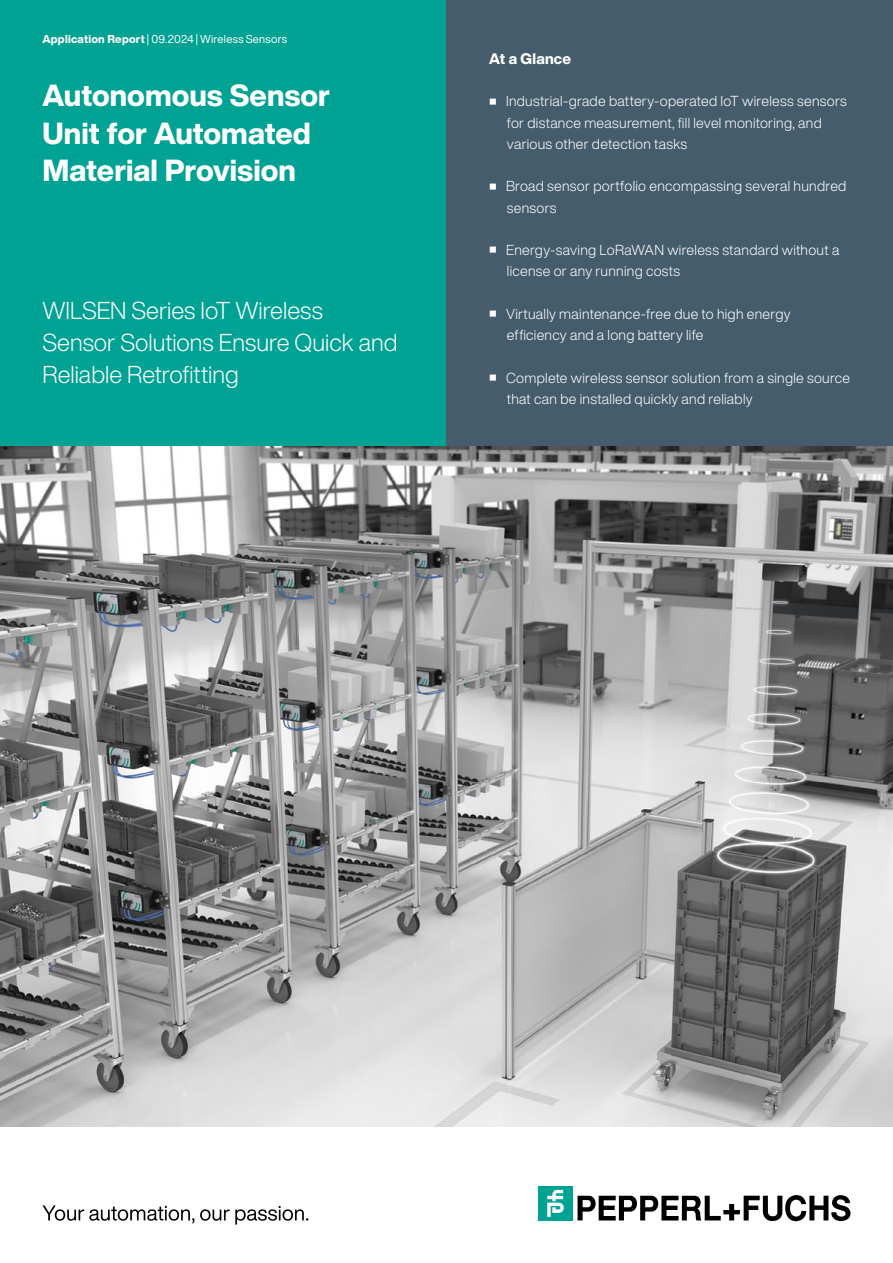
<style>
.page{position:relative;width:893px;height:1263px;background:#fff}
.page>*{position:absolute;margin:0;border:0;box-sizing:border-box;transform-origin:0 0}
.t1{font:800 30px/37.2px "Helvetica Now Display";color:#fff}
.t2{font:300 24px/32px "Helvetica Now Display";color:#fff}
.t3{font:800 15px "Helvetica Now Display";letter-spacing:.01em;color:#fff}
.t4{font:300 14.25px/21.3px "Helvetica Now Display";letter-spacing:.02em;color:#fff}
.t5{font:11.25px "Helvetica Now Display";letter-spacing:.02em;color:#fff}
.s1{font-weight:800}
</style>
<div class="page">
<svg style="left:42px;top:1205px;width:266px;height:19px"></svg>
<svg style="left:578px;top:1195px;width:273px;height:26px"></svg>
<div style="left:539px;top:1186px;width:34px;height:34px;background:#00a294"></div>
<svg style="left:547px;top:1190px;width:17px;height:27px"></svg>
<div style="left:0;top:0;width:446px;height:446px;background:#00a294"></div>
<div style="left:446px;top:0;width:447px;height:446px;background:#455c6d"></div>
<img style="left:0;top:446px;width:893px;height:681px">
<p class="t5" style="left:43px;top:31px;width:246px"><span class="s1">Application Report</span> | 09.2024 | Wireless Sensors</p>
<h1 class="t1" style="left:43px;top:77px;width:289px">Autonomous Sensor<br>Unit for Automated<br>Material Provision</h1>
<h2 class="t2" style="left:43px;top:294px;width:356px">WILSEN Series IoT Wireless<br>Sensor Solutions Ensure Quick and<br>Reliable Retrofitting</h2>
<p class="t3" style="left:489px;top:48px;width:84px">At a Glance</p>
<p class="t4" style="left:507px;top:90px;width:341px;text-indent:-17px"><sup>■</sup> Industrial-grade battery-operated IoT wireless sensors for distance measurement, fill level monitoring, and various other detection tasks</p>
<p class="t4" style="left:507px;top:176px;width:341px;text-indent:-17px"><sup>■</sup> Broad sensor portfolio encompassing several hundred sensors</p>
<p class="t4" style="left:507px;top:239px;width:334px;text-indent:-17px"><sup>■</sup> Energy-saving LoRaWAN wireless standard without a license or any running costs</p>
<p class="t4" style="left:507px;top:303px;width:285px;text-indent:-17px"><sup>■</sup> Virtually maintenance-free due to high energy efficiency and a long battery life</p>
<p class="t4" style="left:507px;top:367px;width:345px;text-indent:-17px"><sup>■</sup> Complete wireless sensor solution from a single source that can be installed quickly and reliably</p>
</div>
